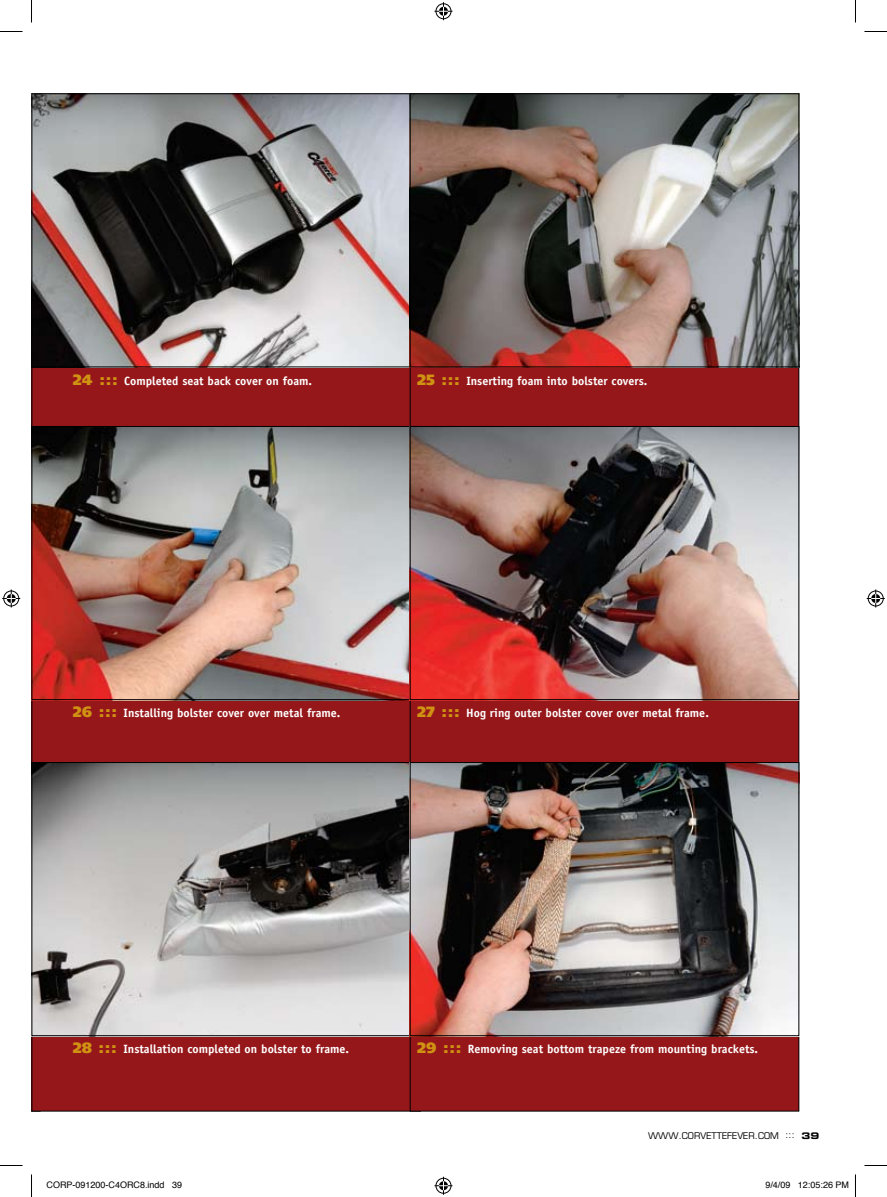
<style>
.page{position:relative;width:887px;height:1197px;background:#fff}
.page>*{position:absolute;margin:0;border:0;box-sizing:border-box;transform-origin:0 0}
.t1{font:700 12px "Officina Sans Std";color:#fff}
.t2{font:9px "Helvetica";color:#000}
.t3{font:9px "Eurostile LT Std";letter-spacing:.01em;color:#000}
.s1{font-family:"Humanist 777 BT Extra Black B";font-weight:400;font-size:15px;color:#cf9212}
.s2{font-family:"Eurostile LT Std Bold Ex 2"}
</style>
<div class="page">
<div style="left:32px;top:94px;width:388px;height:348px;background:#96171a"></div>
<img style="left:34px;top:95px;width:376px;height:270px">
<div style="left:410px;top:94px;width:388px;height:348px;background:#96171a"></div>
<img style="left:412px;top:95px;width:385px;height:270px">
<div style="left:410px;top:93px;width:389px;height:274px;border:1px solid #000"></div>
<div style="left:32px;top:426px;width:388px;height:349px;background:#96171a"></div>
<img style="left:34px;top:428px;width:376px;height:270px">
<div style="left:410px;top:426px;width:388px;height:349px;background:#96171a"></div>
<img style="left:412px;top:428px;width:385px;height:270px">
<div style="left:410px;top:426px;width:389px;height:274px;border:1px solid #000"></div>
<div style="left:32px;top:763px;width:388px;height:348px;background:#96171a"></div>
<img style="left:34px;top:764px;width:376px;height:270px">
<div style="left:410px;top:763px;width:388px;height:348px;background:#96171a"></div>
<img style="left:412px;top:764px;width:385px;height:270px">
<div style="left:410px;top:762px;width:389px;height:274px;border:1px solid #000"></div>
<svg style="left:0;top:31px;width:22px;height:1px"></svg>
<svg style="left:864px;top:31px;width:22px;height:1px"></svg>
<svg style="left:0;top:1165px;width:22px;height:1px"></svg>
<svg style="left:864px;top:1165px;width:22px;height:1px"></svg>
<svg style="left:31px;top:0;width:1px;height:22px"></svg>
<svg style="left:31px;top:1174px;width:1px;height:23px"></svg>
<svg style="left:855px;top:0;width:1px;height:22px"></svg>
<svg style="left:855px;top:1174px;width:1px;height:23px"></svg>
<svg style="left:434px;top:2px;width:18px;height:18px"></svg>
<svg style="left:434px;top:1177px;width:18px;height:18px"></svg>
<svg style="left:2px;top:590px;width:18px;height:18px"></svg>
<svg style="left:866px;top:590px;width:18px;height:18px"></svg>
<p class="t1" style="left:73px;top:373px;width:241px"><span class="s1">24 :::</span> Completed seat back cover on foam.</p>
<p class="t1" style="left:417px;top:373px;width:232px"><span class="s1">25 :::</span> Inserting foam into bolster covers.</p>
<p class="t1" style="left:73px;top:706px;width:269px"><span class="s1">26 :::</span> Installing bolster cover over metal frame.</p>
<p class="t1" style="left:417px;top:706px;width:293px"><span class="s1">27 :::</span> Hog ring outer bolster cover over metal frame.</p>
<p class="t1" style="left:73px;top:1042px;width:278px"><span class="s1">28 :::</span> Installation completed on bolster to frame.</p>
<p class="t1" style="left:417px;top:1042px;width:342px"><span class="s1">29 :::</span> Removing seat bottom trapeze from mounting brackets.</p>
<p class="t3" style="left:648px;top:1130px;width:173px">WWW.CORVETTEFEVER.COM ::: <span class="s2">39</span></p>
<p class="t2" style="left:46px;top:1177px;width:137px">CORP-091200-C4ORC8.indd 39</p>
<p class="t2" style="left:765px;top:1177px;width:85px">9/4/09 12:05:26 PM</p>
</div>
